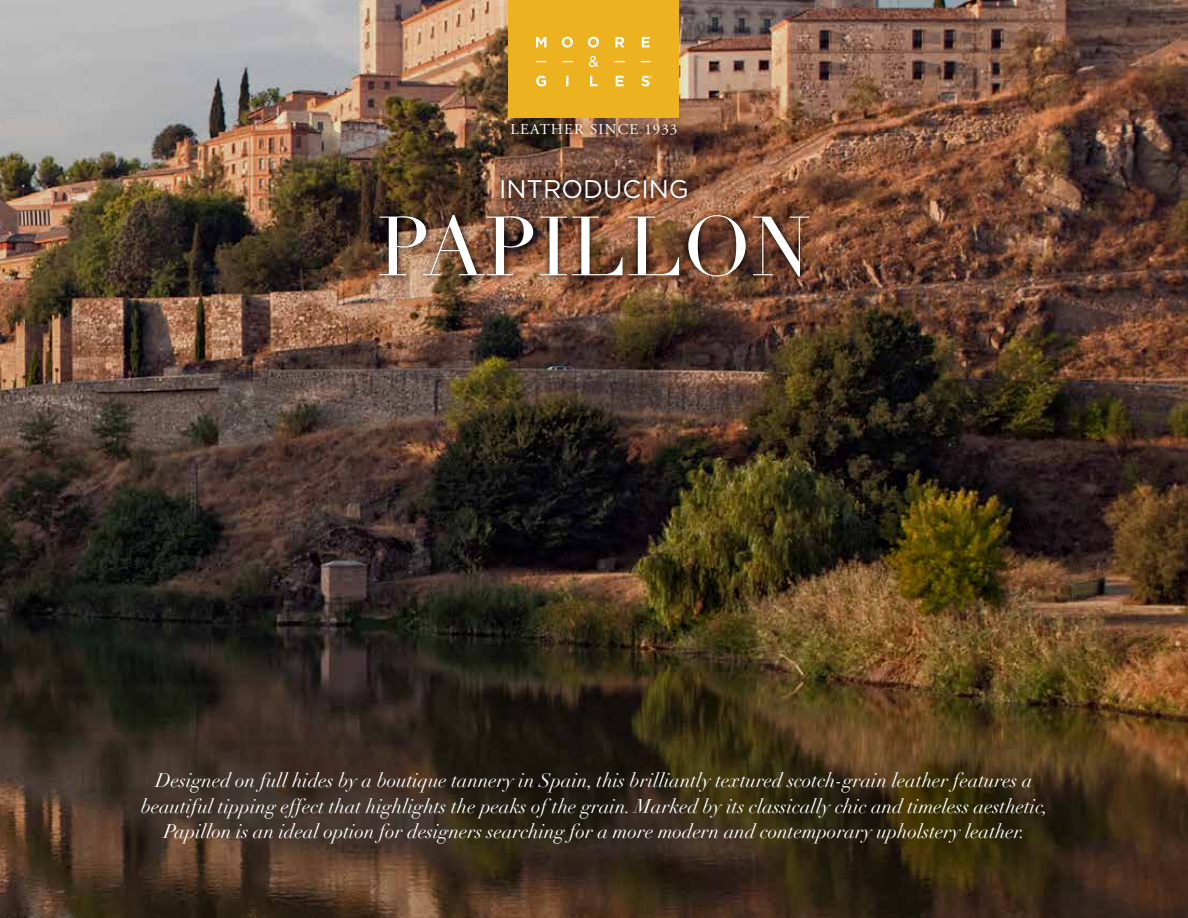
<style>
.page{position:relative;width:1188px;height:918px;background:#fff}
.page>*{position:absolute;margin:0;border:0;box-sizing:border-box;transform-origin:0 0}
.t1{font:82.5px "Didot";color:#fff}
.t2{font:25.5px "Gotham";color:#fff}
.t3{font:italic 19.5px/25.5px "Didot";color:#fff;text-align:center}
.t4{font:15px "Adobe Garamond Pro";letter-spacing:.085em;color:#fff}
</style>
<div class="page">
<img style="left:0;top:0;width:1188px;height:918px">
<img style="left:372px;top:207px;width:445px;height:78px">
<img style="left:494px;top:172px;width:201px;height:34px">
<img style="left:504px;top:116px;width:180px;height:27px">
<div style="left:509px;top:0;width:170px;height:118px;background:#edb21f"></div>
<svg style="left:536px;top:37px;width:116px;height:49px"></svg>
<p class="t4" style="left:511px;top:121px;width:168px">LEATHER SINCE 1933</p>
<h2 class="t2" style="left:499px;top:175px;width:191px">INTRODUCING</h2>
<h1 class="t1" style="left:377px;top:197px;width:435px">PAPILLON</h1>
<p class="t3" style="left:141px;top:768px;width:908px">Designed on full hides by a boutique tannery in Spain, this brilliantly textured scotch-grain leather features a beautiful tipping effect that highlights the peaks of the grain. Marked by its classically chic and timeless aesthetic,<br>Papillon is an ideal option for designers searching for a more modern and contemporary upholstery leather.</p>
</div>
